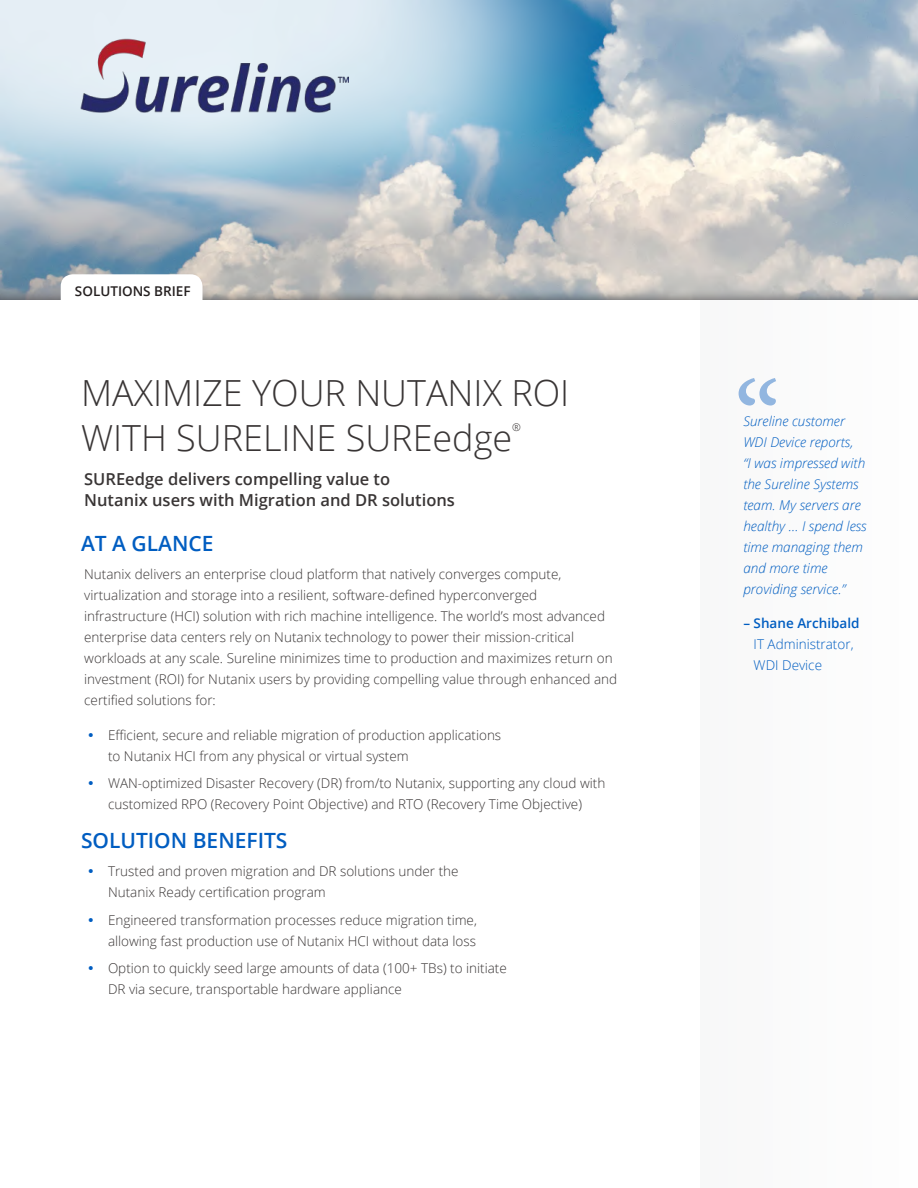
<style>
.page{position:relative;width:918px;height:1188px;background:#fff}
.page>*{position:absolute;margin:0;border:0;box-sizing:border-box;transform-origin:0 0}
.t1{font:300 36px/45px "Open Sans";color:#393535}
.t2{font:600 21px "Open Sans";color:#005dc1}
.t3{font:600 16.5px/21px "Open Sans";color:#393535}
.t4{font:300 13.5px/21px "Open Sans";color:#393535}
.t5{font:italic 300 13.5px/21px "Open Sans";color:#005dc1}
.t6{font:300 13.5px/21px "Open Sans";color:#005dc1}
.t7{font:600 13.5px "Open Sans";color:#005dc1}
.t8{font:600 13.5px "Open Sans";color:#241f1f}
.t9{font:300 10.5px "Open Sans";color:#393535}
.s1{color:#005dc1}
</style>
<div class="page">
<img style="left:0;top:0;width:918px;height:289px">
<svg style="left:61px;top:274px;width:141px;height:15px"></svg>
<div style="left:701px;top:301px;width:217px;height:887px;background:#fbfbfb"></div>
<svg style="left:739px;top:378px;width:37px;height:28px"></svg>
<img style="left:81px;top:39px;width:268px;height:73px">
<p class="t8" style="left:75px;top:282px;width:117px">SOLUTIONS BRIEF</p>
<h1 class="t1" style="left:81px;top:369px;width:490px">MAXIMIZE YOUR NUTANIX ROI<br>WITH SURELINE SUREedge</h1>
<p class="t9" style="left:512px;top:420px;width:10px">®</p>
<p class="t3" style="left:84px;top:468px;width:372px">SUREedge delivers compelling value to<br>Nutanix users with Migration and DR solutions</p>
<h2 class="t2" style="left:81px;top:529px;width:134px">AT A GLANCE</h2>
<p class="t4" style="left:84px;top:563px;width:535px">Nutanix delivers an enterprise cloud platform that natively converges compute, virtualization and storage into a resilient, software-defined hyperconverged infrastructure (HCI) solution with rich machine intelligence. The world’s most advanced enterprise data centers rely on Nutanix technology to power their mission-critical workloads at any scale. Sureline minimizes time to production and maximizes return on investment (ROI) for Nutanix users by providing compelling value through enhanced and certified solutions for:</p>
<p class="t4" style="left:108px;top:724px;width:395px;text-indent:-20px"><span class="s1">•</span> Efficient, secure and reliable migration of production applications to Nutanix HCI from any physical or virtual system</p>
<p class="t4" style="left:88px;top:773px;width:519px;text-align:center"><span class="s1">•</span> WAN-optimized Disaster Recovery (DR) from/to Nutanix, supporting any cloud with customized RPO (Recovery Point Objective) and RTO (Recovery Time Objective)</p>
<h2 class="t2" style="left:81px;top:826px;width:208px">SOLUTION BENEFITS</h2>
<p class="t4" style="left:108px;top:860px;width:352px;text-indent:-20px"><span class="s1">•</span> Trusted and proven migration and DR solutions under the<br>Nutanix Ready certification program</p>
<p class="t4" style="left:88px;top:909px;width:391px;text-align:right"><span class="s1">•</span> Engineered transformation processes reduce migration time, allowing fast production use of Nutanix HCI without data loss</p>
<p class="t4" style="left:108px;top:958px;width:400px;text-indent:-20px"><span class="s1">•</span> Option to quickly seed large amounts of data (100+ TBs) to initiate<br>DR via secure, transportable hardware appliance</p>
<p class="t5" style="left:743px;top:410px;width:125px">Sureline customer<br>WDI Device reports,<br>“I was impressed with the Sureline Systems team. My servers are healthy … I spend less time managing them and more time providing service.”</p>
<p class="t7" style="left:743px;top:614px;width:118px">– Shane Archibald</p>
<p class="t6" style="left:754px;top:634px;width:101px">IT Administrator,<br>WDI Device</p>
</div>
